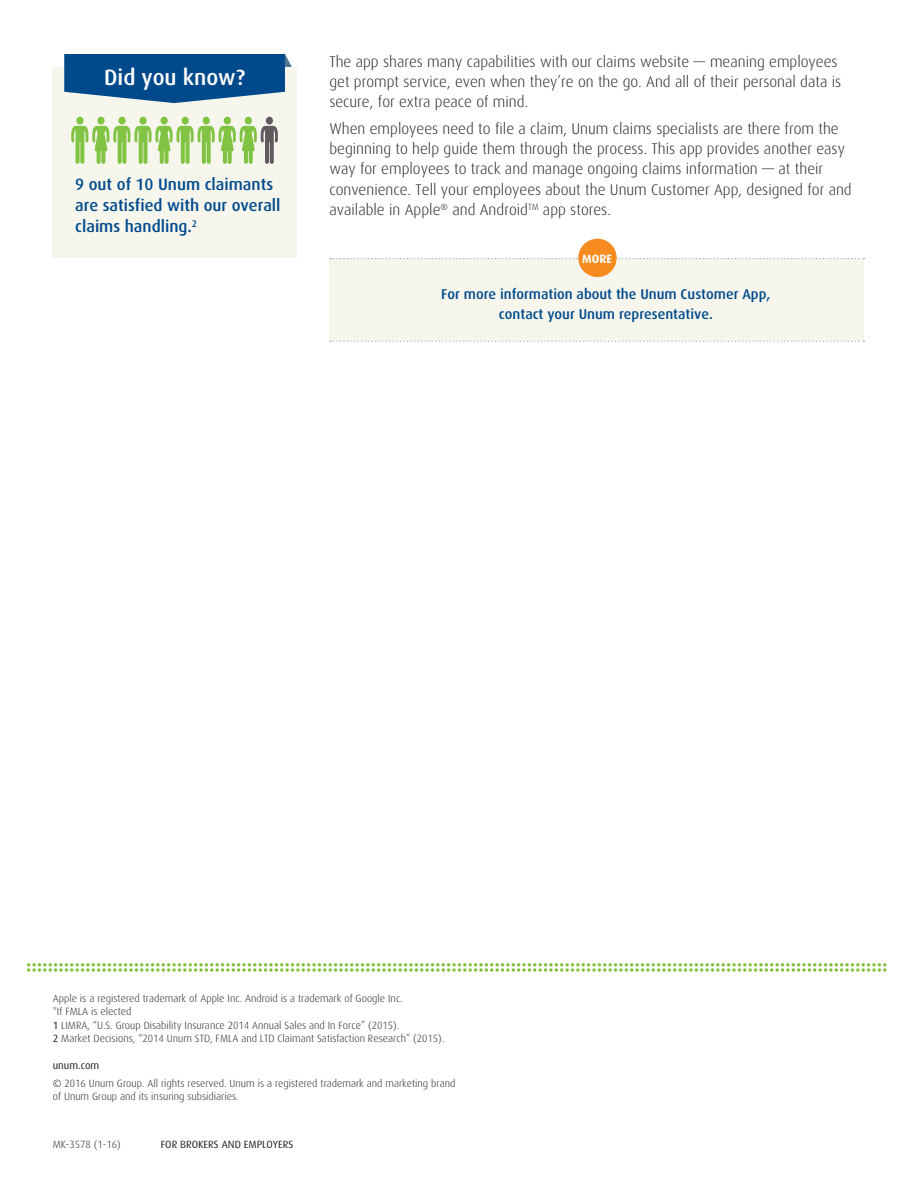
<style>
.page{position:relative;width:918px;height:1188px;background:#fff}
.page>*{position:absolute;margin:0;border:0;box-sizing:border-box;transform-origin:0 0}
.body_subhead{font:500 22.2px "Dax Pro";color:#fff}
.sidebar_subhead{font:500 16.5px/21px "Dax Pro";color:#004a8c}
.body{font:300 15.45px/20.2px "Dax Pro";color:#231f20}
.CTA-9_5{font:500 14.25px/19.5px "Dax Pro";color:#004a8c;text-align:center}
.t1{font:700 12px "Dax Pro";color:#fff}
.disclaimer{font:300 10.5px "Dax Pro";color:#231f20}
.disclaimer___space{font:300 10.5px/13.5px "Dax Pro";color:#231f20}
.disclaimer-2{font:10.5px "Dax Pro";color:#231f20}
.disclaimer___space-2{font:10.5px "Dax Pro";color:#231f20}
.s1{font-weight:400}
</style>
<div class="page">
<div style="left:53px;top:67px;width:244px;height:190px;background:#f6f6ed"></div>
<svg style="left:64px;top:54px;width:228px;height:49px"></svg>
<svg style="left:27px;top:963px;width:859px;height:9px"></svg>
<div style="left:329px;top:259px;width:535px;height:82px;background:#f6f6ed"></div>
<svg style="left:330px;top:258px;width:534px;height:1px"></svg>
<svg style="left:330px;top:341px;width:534px;height:1px"></svg>
<div style="left:578px;top:239px;width:39px;height:38px;background:#f68c1f;border-radius:50%"></div>
<div style="left:182px;top:117px;width:7px;height:8px;background:#81c342;border-radius:50%"></div>
<div style="left:76px;top:117px;width:8px;height:8px;background:#81c342;border-radius:50%"></div>
<div style="left:118px;top:117px;width:8px;height:8px;background:#81c342;border-radius:50%"></div>
<div style="left:140px;top:117px;width:7px;height:8px;background:#81c342;border-radius:50%"></div>
<div style="left:266px;top:117px;width:7px;height:8px;background:#615b60;border-radius:50%"></div>
<div style="left:203px;top:117px;width:7px;height:8px;background:#81c342;border-radius:50%"></div>
<div style="left:245px;top:117px;width:7px;height:8px;background:#81c342;border-radius:50%"></div>
<div style="left:224px;top:117px;width:7px;height:8px;background:#81c342;border-radius:50%"></div>
<div style="left:161px;top:117px;width:7px;height:8px;background:#81c342;border-radius:50%"></div>
<div style="left:97px;top:117px;width:8px;height:8px;background:#81c342;border-radius:50%"></div>
<svg style="left:71px;top:126px;width:207px;height:38px"></svg>
<p class="body_subhead" style="left:104px;top:63px;width:142px">Did you know?</p>
<p class="sidebar_subhead" style="left:75px;top:173px;width:207px">9 out of 10 Unum claimants are satisfied with our overall claims handling.<sup>2</sup></p>
<p class="body" style="left:329px;top:51px;width:513px">The app shares many capabilities with our claims website — meaning employees get prompt service, even when they’re on the go. And all of their personal data is secure, for extra peace of mind.</p>
<p class="body" style="left:329px;top:118px;width:524px">When employees need to file a claim, Unum claims specialists are there from the beginning to help guide them through the process. This app provides another easy way for employees to track and manage ongoing claims information — at their convenience. Tell your employees about the Unum Customer App, designed for and available in Apple<sup>®</sup> and Android<sup>TM</sup> app stores.</p>
<p class="t1" style="left:582px;top:251px;width:31px">MORE</p>
<p class="CTA-9_5" style="left:441px;top:284px;width:331px">For more information about the Unum Customer App, contact your Unum representative.</p>
<p class="disclaimer" style="left:53px;top:991px;width:351px">Apple is a registered trademark of Apple Inc. Android is a trademark of Google Inc.</p>
<p class="disclaimer" style="left:53px;top:1005px;width:80px">*If FMLA is elected</p>
<p class="disclaimer" style="left:53px;top:1018px;width:348px"><span class="s1">1</span> LIMRA, “U.S. Group Disability Insurance 2014 Annual Sales and In Force” (2015).</p>
<p class="disclaimer" style="left:53px;top:1032px;width:393px"><span class="s1">2</span> Market Decisions, “2014 Unum STD, FMLA and LTD Claimant Satisfaction Research” (2015).</p>
<p class="disclaimer___space-2" style="left:53px;top:1059px;width:48px">unum.com</p>
<p class="disclaimer___space" style="left:53px;top:1076px;width:404px">© 2016 Unum Group. All rights reserved. Unum is a registered trademark and marketing brand of Unum Group and its insuring subsidiaries.</p>
<p class="disclaimer" style="left:53px;top:1137px;width:69px">MK-3578 (1-16)</p>
<p class="disclaimer-2" style="left:161px;top:1137px;width:134px">FOR BROKERS AND EMPLOYERS</p>
</div>
